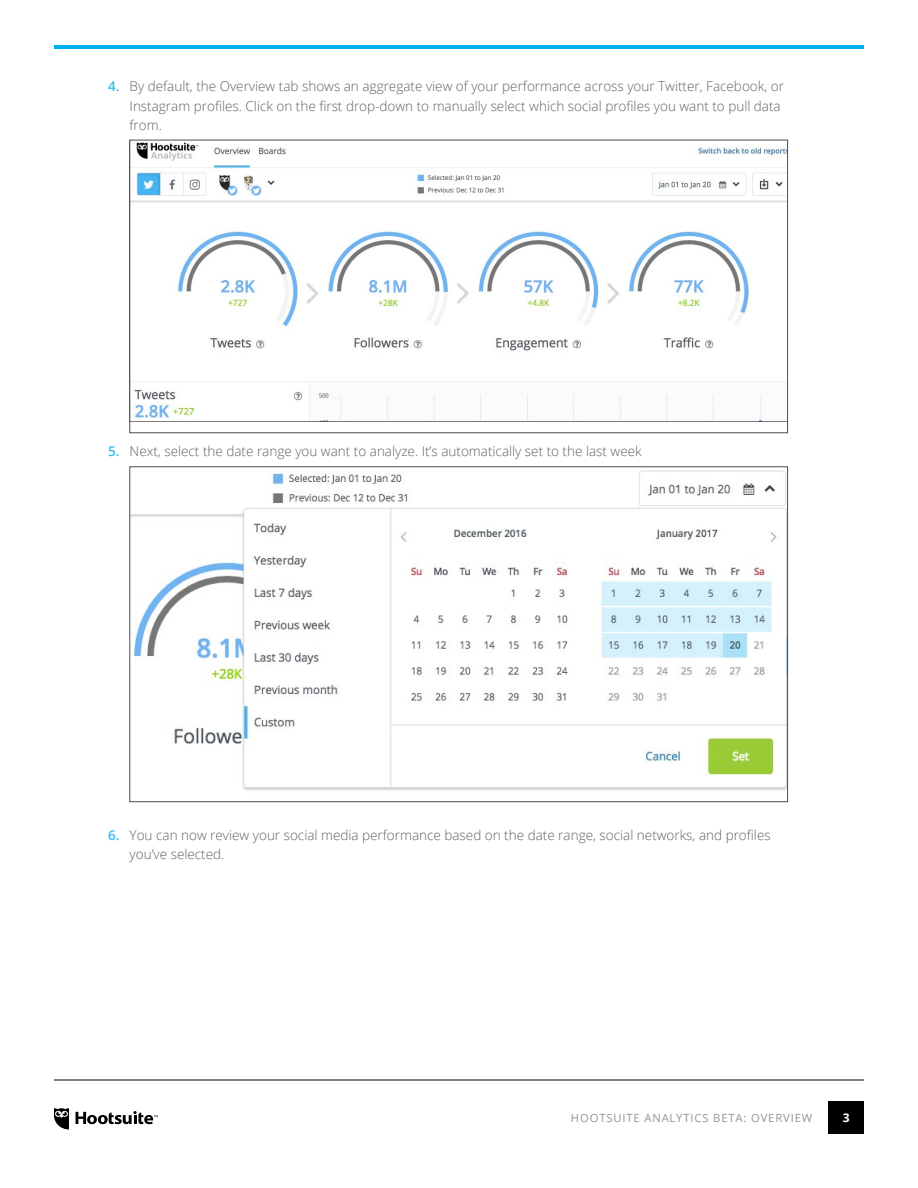
<style>
.page{position:relative;width:918px;height:1188px;background:#fff}
.page>*{position:absolute;margin:0;border:0;box-sizing:border-box;transform-origin:0 0}
.t1{font:300 13.5px/19.5px "Open Sans";color:#606163}
.t2{font:700 12px "Open Sans";color:#fff}
.t3{font:11.25px "Open Sans";letter-spacing:.075em;color:#949494}
.s1{font-weight:600;color:#30bdf2}
</style>
<div class="page">
<div style="left:828px;top:1101px;width:36px;height:33px;background:#000"></div>
<hr style="left:54px;top:1080px;width:810px;height:1px;background:#000">
<hr style="left:54px;top:45px;width:810px;height:4px;background:#00aeef">
<svg style="left:76px;top:1111px;width:82px;height:13px"></svg>
<svg style="left:54px;top:1108px;width:15px;height:22px"></svg>
<img style="left:132px;top:142px;width:654px;height:280px">
<img style="left:132px;top:470px;width:654px;height:321px">
<p class="t1" style="left:130px;top:76px;width:656px;text-indent:-22px"><span class="s1">4.</span> By default, the Overview tab shows an aggregate view of your performance across your Twitter, Facebook, or<br>Instagram profiles. Click on the first drop-down to manually select which social profiles you want to pull data from.</p>
<p class="t1" style="left:108px;top:441px;width:535px"><span class="s1">5.</span> Next, select the date range you want to analyze. It’s automatically set to the last week</p>
<p class="t1" style="left:130px;top:825px;width:643px;text-indent:-22px"><span class="s1">6.</span> You can now review your social media performance based on the date range, social networks, and profiles you’ve selected.</p>
<p class="t3" style="left:571px;top:1110px;width:243px">HOOTSUITE ANALYTICS BETA: OVERVIEW</p>
<p class="t2" style="left:843px;top:1109px;width:8px">3</p>
</div>
